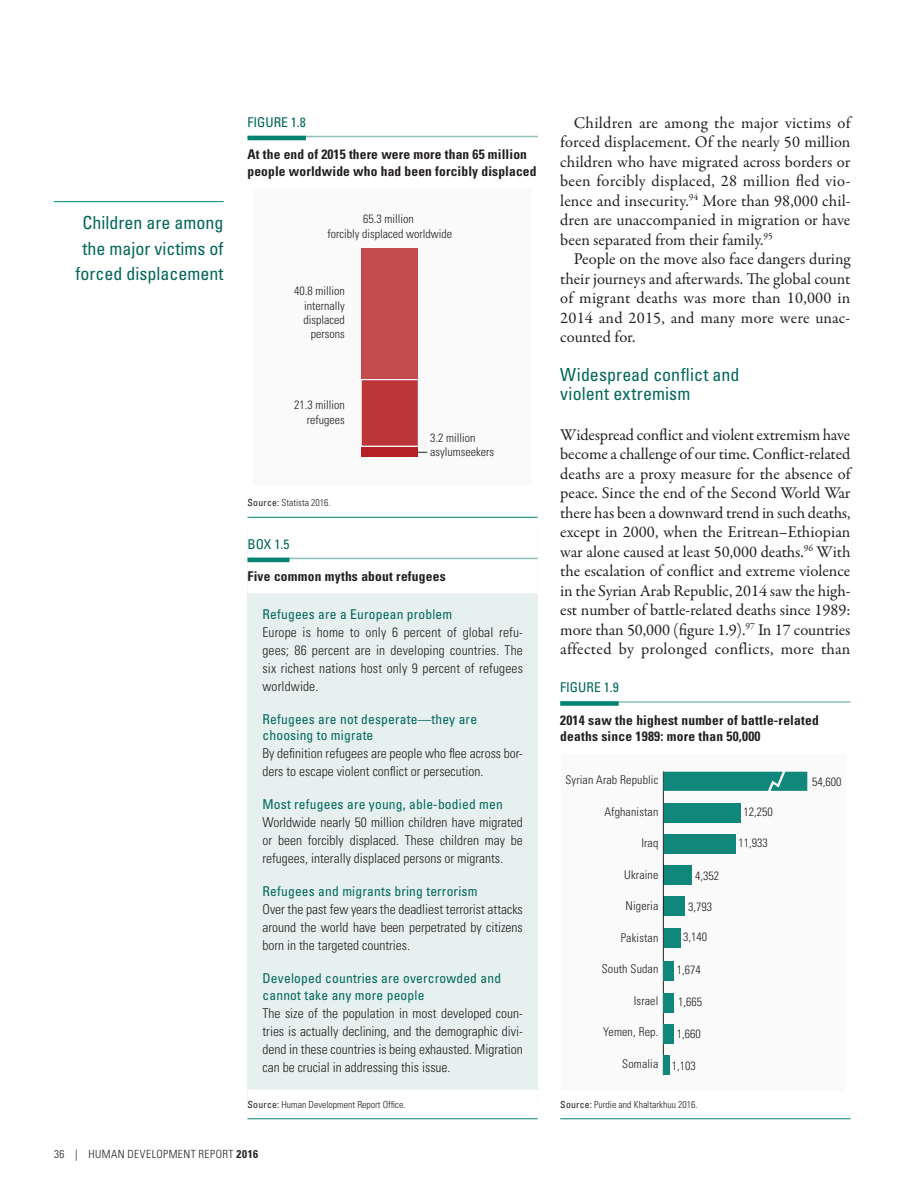
<style>
.page{position:relative;width:918px;height:1188px;background:#fff}
.page>*{position:absolute;margin:0;border:0;box-sizing:border-box;transform-origin:0 0}
.t1{font:condensed 18px/25.5px "Univers LT Std";color:#006659;text-align:center}
.t2{font:16.5px/19.5px "Garamond Premr Pro";letter-spacing:.005em;color:#231f20;text-align:justify}
.t3{font:300 condensed 13.5px/18px "Univers LT Std";color:#231f20;text-align:justify}
.t4{font:condensed 13.5px/16.5px "Univers LT Std";letter-spacing:.015em;color:#006659}
.t5{font:700 condensed 13.5px/16.2px "Univers LT Std";letter-spacing:.015em;color:#231f20}
.t6{font:300 condensed 12px/14.4px "Univers LT Std";color:#231f20;text-align:right}
.t7{font:300 condensed 11.25px "Univers LT Std";letter-spacing:.045em;color:#231f20}
.t8{font:300 condensed 9.75px "Univers LT Std";color:#231f20}
.s1{font-weight:400}
.s2{font-weight:700}
</style>
<div class="page">
<hr style="left:54px;top:201px;width:170px;height:1px;background:#008373">
<hr style="left:248px;top:136px;width:290px;height:1px;background:#8bc0bb">
<hr style="left:248px;top:136px;width:58px;height:4px;background:#008373">
<hr style="left:248px;top:517px;width:290px;height:1px;background:#008373">
<div style="left:253px;top:188px;width:279px;height:297px;background:#fafafa"></div>
<div style="left:362px;top:248px;width:56px;height:130px;background:#c24b4e"></div>
<div style="left:362px;top:380px;width:56px;height:66px;background:#bb3639"></div>
<div style="left:362px;top:447px;width:56px;height:10px;background:#b42024"></div>
<hr style="left:560px;top:701px;width:290px;height:2px;background:#8bc0bb">
<div style="left:560px;top:701px;width:59px;height:5px;background:#008373"></div>
<hr style="left:560px;top:1118px;width:290px;height:1px;background:#008373">
<div style="left:561px;top:754px;width:285px;height:336px;background:#fafafa"></div>
<div style="left:664px;top:803px;width:76px;height:19px;background:#0f877a"></div>
<div style="left:664px;top:834px;width:72px;height:19px;background:#0f877a"></div>
<div style="left:664px;top:866px;width:28px;height:19px;background:#0f877a"></div>
<div style="left:664px;top:897px;width:21px;height:19px;background:#0f877a"></div>
<div style="left:664px;top:928px;width:16px;height:19px;background:#0f877a"></div>
<hr style="left:663px;top:772px;width:1px;height:303px;background:#231f20">
<div style="left:664px;top:962px;width:10px;height:19px;background:#0f877a"></div>
<div style="left:664px;top:993px;width:10px;height:19px;background:#0f877a"></div>
<div style="left:664px;top:1024px;width:10px;height:19px;background:#0f877a"></div>
<div style="left:664px;top:1056px;width:6px;height:19px;background:#0f877a"></div>
<svg style="left:664px;top:772px;width:143px;height:19px"></svg>
<div style="left:248px;top:530px;width:290px;height:578px;background:#e6f1ef"></div>
<div style="left:248px;top:529px;width:290px;height:38px;background:#fff"></div>
<hr style="left:248px;top:558px;width:290px;height:1px;background:#8bc0bb">
<hr style="left:248px;top:558px;width:41px;height:4px;background:#008373">
<div style="left:248px;top:566px;width:290px;height:27px;background:#fff"></div>
<div style="left:248px;top:1090px;width:290px;height:34px;background:#fff"></div>
<hr style="left:248px;top:1118px;width:290px;height:1px;background:#008373">
<p class="t1" style="left:76px;top:210px;width:149px">Children are among the major victims of forced displacement</p>
<p class="t4" style="left:248px;top:114px;width:60px">FIGURE 1.8</p>
<p class="t5" style="left:248px;top:146px;width:291px">At the end of 2015 there were more than 65 million people worldwide who had been forcibly displaced</p>
<p class="t6" style="left:327px;top:212px;width:126px;text-align:center">65.3 million<br>forcibly displaced worldwide</p>
<p class="t6" style="left:294px;top:284px;width:52px">40.8 million internally displaced persons</p>
<p class="t6" style="left:294px;top:398px;width:52px">21.3 million refugees</p>
<p class="t8" style="left:248px;top:497px;width:85px"><span class="s1">Source:</span> Statista 2016.</p>
<p class="t6" style="left:430px;top:430px;width:65px;text-align:left">3.2 million asylumseekers</p>
<p class="t4" style="left:248px;top:535px;width:43px">BOX 1.5</p>
<p class="t5" style="left:248px;top:568px;width:200px">Five common myths about refugees</p>
<p class="t4" style="left:262px;top:606px;width:191px">Refugees are a European problem</p>
<p class="t3" style="left:262px;top:623px;width:262px">Europe is home to only 6 percent of global refu&shy;gees; 86 percent are in developing countries. The six richest nations host only 9 percent of refugees worldwide.</p>
<p class="t4" style="left:262px;top:711px;width:216px">Refugees are not desperate—they are choosing to migrate</p>
<p class="t3" style="left:262px;top:745px;width:262px">By definition refugees are people who flee across bor&shy;ders to escape violent conflict or persecution.</p>
<p class="t4" style="left:262px;top:796px;width:242px">Most refugees are young, able-bodied men</p>
<p class="t3" style="left:262px;top:814px;width:262px">Worldwide nearly 50 million children have migrated or been forcibly displaced. These children may be refugees, interally displaced persons or migrants.</p>
<p class="t4" style="left:262px;top:883px;width:216px">Refugees and migrants bring terrorism</p>
<p class="t3" style="left:262px;top:901px;width:262px">Over the past few years the deadliest terrorist attacks around the world have been perpetrated by citizens born in the targeted countries.</p>
<p class="t4" style="left:262px;top:970px;width:240px">Developed countries are overcrowded and cannot take any more people</p>
<p class="t3" style="left:262px;top:1004px;width:262px">The size of the population in most developed coun&shy;tries is actually declining, and the demographic divi&shy;dend in these countries is being exhausted. Migration can be crucial in addressing this issue.</p>
<p class="t8" style="left:248px;top:1099px;width:160px"><span class="s1">Source:</span> Human Development Report Office.</p>
<p class="t7" style="left:54px;top:1147px;width:206px">36 | HUMAN DEVELOPMENT REPORT <span class="s2">2016</span></p>
<p class="t2" style="left:560px;top:113px;width:292px;text-indent:13px">Children are among the major victims of forced displacement. Of the nearly 50 million children who have migrated across borders or been forcibly displaced, 28 million fled vio&shy;lence and insecurity.<sup>94</sup> More than 98,000 chil&shy;dren are unaccompanied in migration or have been separated from their family.<sup>95</sup></p>
<p class="t2" style="left:560px;top:249px;width:292px;text-indent:13px">People on the move also face dangers during their journeys and afterwards. The global count of migrant deaths was more than 10,000 in 2014 and 2015, and many more were unac&shy;counted for.</p>
<p class="t1" style="left:560px;top:365px;width:181px;line-height:19.5px;text-align:left">Widespread conflict and violent extremism</p>
<p class="t2" style="left:560px;top:425px;width:292px">Widespread conflict and violent extremism have become a challenge of our time. Conflict-related deaths are a proxy measure for the absence of peace. Since the end of the Second World War there has been a downward trend in such deaths, except in 2000, when the Eritrean–Ethiopian war alone caused at least 50,000 deaths.<sup>96</sup> With the escalation of conflict and extreme violence in the Syrian Arab Republic, 2014 saw the high&shy;est number of battle-related deaths since 1989: more than 50,000 (figure 1.9).<sup>97</sup> In 17 countries affected by prolonged conflicts, more than</p>
<p class="t4" style="left:560px;top:679px;width:60px">FIGURE 1.9</p>
<p class="t5" style="left:560px;top:712px;width:260px">2014 saw the highest number of battle-related deaths since 1989: more than 50,000</p>
<p class="t6" style="left:565px;top:773px;width:94px">Syrian Arab Republic</p>
<p class="t6" style="left:605px;top:805px;width:55px">Afghanistan</p>
<p class="t6" style="left:641px;top:836px;width:19px">Iraq</p>
<p class="t6" style="left:624px;top:868px;width:36px">Ukraine</p>
<p class="t6" style="left:626px;top:899px;width:34px">Nigeria</p>
<p class="t6" style="left:621px;top:931px;width:39px">Pakistan</p>
<p class="t6" style="left:602px;top:962px;width:58px">South Sudan</p>
<p class="t6" style="left:634px;top:994px;width:26px">Israel</p>
<p class="t6" style="left:603px;top:1025px;width:57px">Yemen, Rep.</p>
<p class="t6" style="left:622px;top:1057px;width:38px">Somalia</p>
<p class="t6" style="left:812px;top:774px;width:31px">54,600</p>
<p class="t6" style="left:744px;top:805px;width:31px">12,250</p>
<p class="t6" style="left:739px;top:836px;width:31px">11,933</p>
<p class="t6" style="left:695px;top:868px;width:25px">4,352</p>
<p class="t6" style="left:688px;top:900px;width:25px">3,793</p>
<p class="t6" style="left:683px;top:930px;width:25px">3,140</p>
<p class="t6" style="left:677px;top:963px;width:25px">1,674</p>
<p class="t6" style="left:678px;top:995px;width:25px">1,665</p>
<p class="t6" style="left:677px;top:1027px;width:25px">1,660</p>
<p class="t6" style="left:672px;top:1058px;width:25px">1,103</p>
<p class="t8" style="left:560px;top:1099px;width:139px"><span class="s1">Source:</span> Purdie and Khaltarkhuu 2016.</p>
</div>
